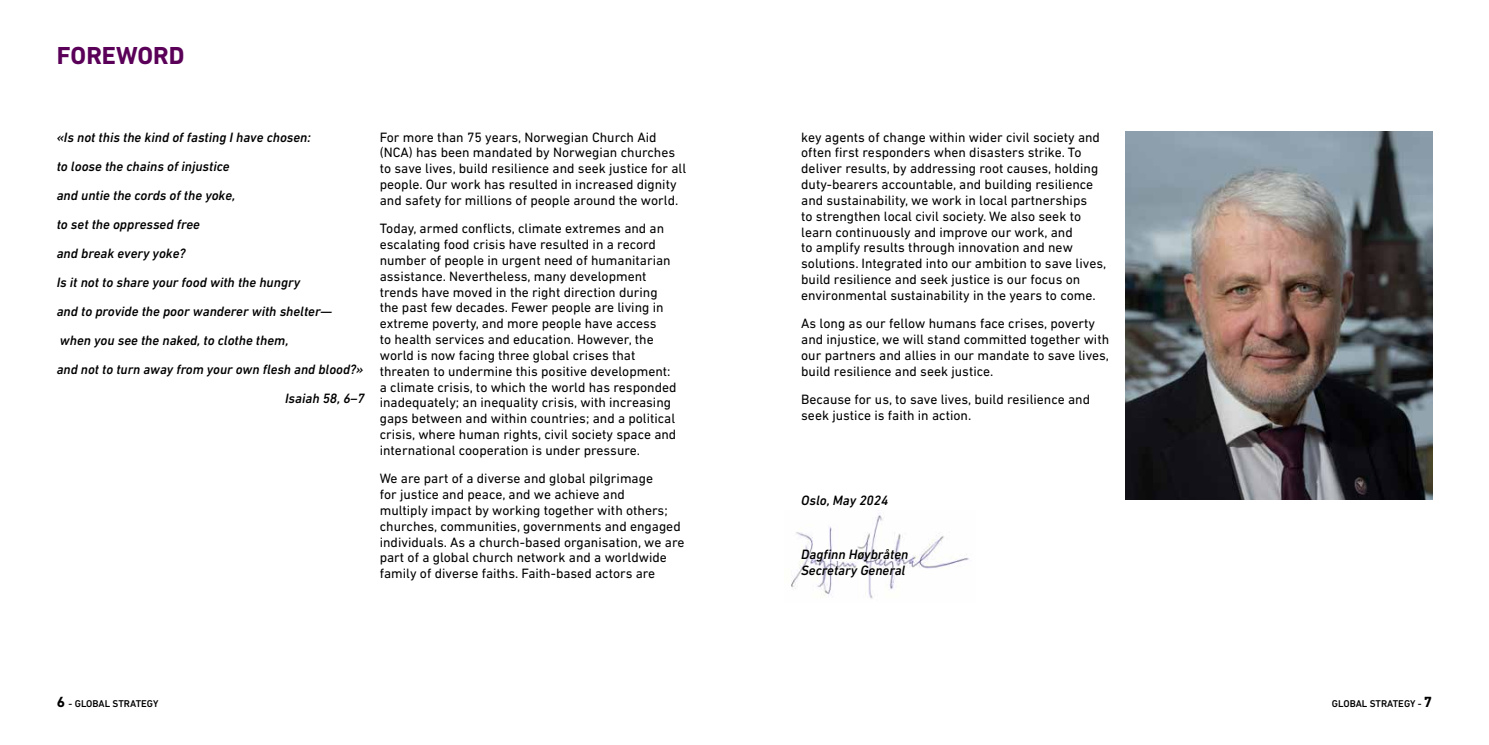
<style>
.page{position:relative;width:1489px;height:745px;background:#fff}
.page>*{position:absolute;margin:0;border:0;box-sizing:border-box;transform-origin:0 0}
.t1{font:700 25px "DIN Next LT Pro";color:#5a0058}
.t2{font:13.75px/15.8px "DIN Next LT Pro";color:#000}
.t3{font:italic 500 13.75px/15.8px "DIN Next LT Pro";color:#000}
.t4{font:500 10px "DIN Next LT Pro";color:#000}
.s1{font-weight:700;font-size:15px}
</style>
<div class="page">
<img style="left:1125px;top:131px;width:306px;height:368px">
<img style="left:791px;top:515px;width:178px;height:84px">
<h1 class="t1" style="left:57px;top:41px;width:129px">FOREWORD</h1>
<p class="t3" style="left:57px;top:129px;width:256px">«Is not this the kind of fasting I have chosen:</p>
<p class="t3" style="left:57px;top:158px;width:174px">to loose the chains of injustice</p>
<p class="t3" style="left:57px;top:187px;width:180px">and untie the cords of the yoke,</p>
<p class="t3" style="left:57px;top:216px;width:145px">to set the oppressed free</p>
<p class="t3" style="left:57px;top:245px;width:130px">and break every yoke?</p>
<p class="t3" style="left:57px;top:274px;width:245px">Is it not to share your food with the hungry</p>
<p class="t3" style="left:57px;top:303px;width:277px">and to provide the poor wanderer with shelter—</p>
<p class="t3" style="left:60px;top:332px;width:230px">when you see the naked, to clothe them,</p>
<p class="t3" style="left:57px;top:361px;width:308px">and not to turn away from your own flesh and blood?»</p>
<p class="t3" style="left:285px;top:390px;width:81px">Isaiah 58, 6–7</p>
<p class="t2" style="left:380px;top:129px;width:308px">For more than 75 years, Norwegian Church Aid (NCA) has been mandated by Norwegian churches to save lives, build resilience and seek justice for all people. Our work has resulted in increased dignity and safety for millions of people around the world.</p>
<p class="t2" style="left:380px;top:220px;width:298px">Today, armed conflicts, climate extremes and an escalating food crisis have resulted in a record number of people in urgent need of humanitarian assistance. Nevertheless, many development trends have moved in the right direction during the past few decades. Fewer people are living in extreme poverty, and more people have access<br>to health services and education. However, the world is now facing three global crises that threaten to undermine this positive development: a climate crisis, to which the world has responded inadequately; an inequality crisis, with increasing gaps between and within countries; and a political crisis, where human rights, civil society space and international cooperation is under pressure.</p>
<p class="t2" style="left:380px;top:470px;width:306px">We are part of a diverse and global pilgrimage<br>for justice and peace, and we achieve and<br>multiply impact by working together with others; churches, communities, governments and engaged individuals. As a church-based organisation, we are part of a global church network and a worldwide family of diverse faiths. Faith-based actors are</p>
<p class="t2" style="left:801px;top:129px;width:306px">key agents of change within wider civil society and often first responders when disasters strike. To deliver results, by addressing root causes, holding duty-bearers accountable, and building resilience and sustainability, we work in local partnerships<br>to strengthen local civil society. We also seek to learn continuously and improve our work, and<br>to amplify results through innovation and new solutions. Integrated into our ambition to save lives, build resilience and seek justice is our focus on environmental sustainability in the years to come.</p>
<p class="t2" style="left:801px;top:315px;width:309px">As long as our fellow humans face crises, poverty and injustice, we will stand committed together with our partners and allies in our mandate to save lives, build resilience and seek justice.</p>
<p class="t2" style="left:801px;top:391px;width:290px">Because for us, to save lives, build resilience and seek justice is faith in action.</p>
<p class="t3" style="left:801px;top:492px;width:89px">Oslo, May 2024</p>
<p class="t3" style="left:801px;top:546px;width:109px">Dagfinn Høybråten<br>Secretary General</p>
<p class="t4" style="left:57px;top:697px;width:103px"><span class="s1">6</span> - GLOBAL STRATEGY</p>
<p class="t4" style="left:1331px;top:697px;width:102px">GLOBAL STRATEGY - <span class="s1">7</span></p>
</div>
